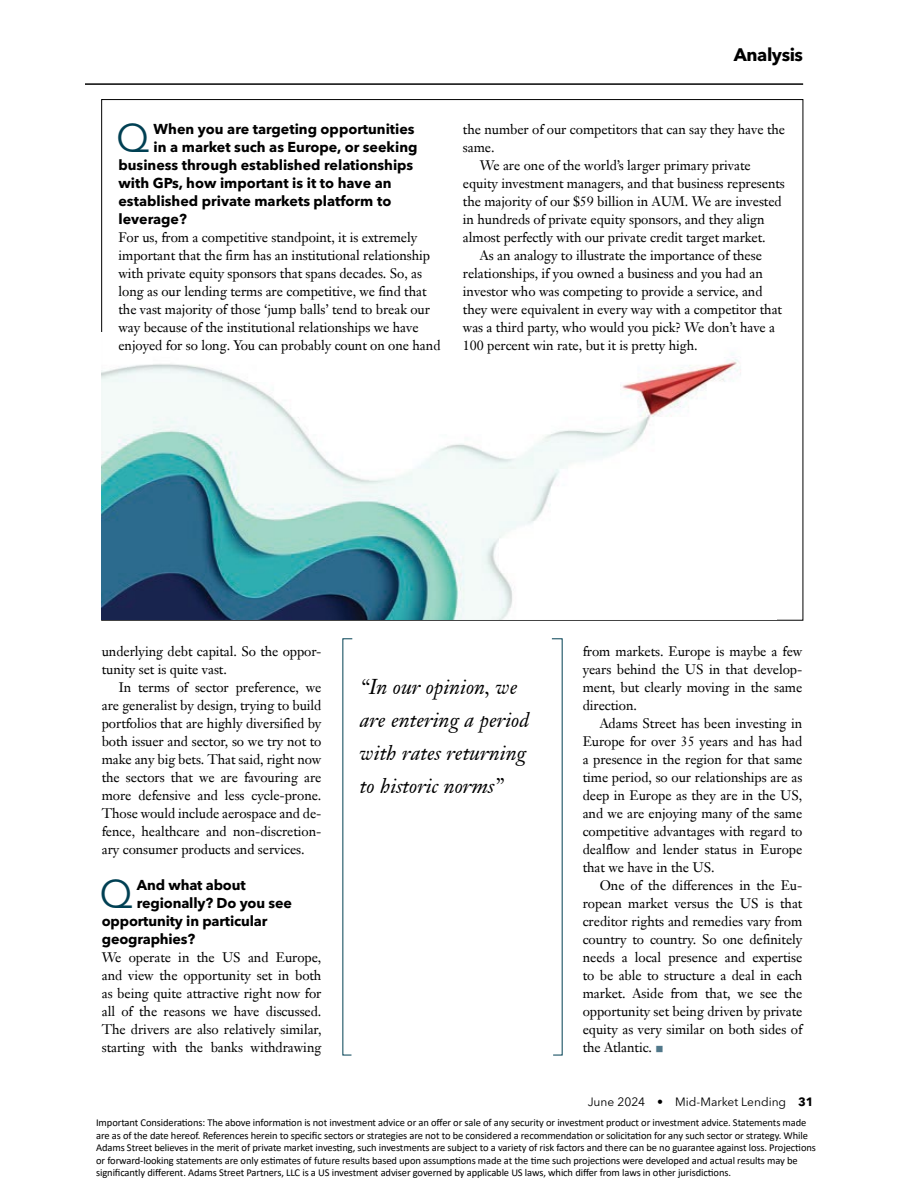
<style>
.page{position:relative;width:918px;height:1188px;background:#fff}
.page>*{position:absolute;margin:0;border:0;box-sizing:border-box;transform-origin:0 0}
.t1{font:39.6px "Avenir Next LT Pro";color:#004053}
.t2{font:italic 21px/33px "Janson Text LT Pro";color:#000}
.t3{font:700 18px "Avenir Next LT Pro";letter-spacing:-.025em;color:#000}
.t4{font:700 14.25px "Avenir Next LT Pro";color:#000}
.t5{font:13.5px/18px "Janson Text LT Pro";letter-spacing:-.005em;color:#000;text-align:justify}
.t6{font:12px "Avenir Next LT Pro";color:#000}
.t7{font:10.5px/12.6px "Calibri";letter-spacing:-.01em;color:#000}
.s1{color:#51788a}
.s2{font-weight:700}
</style>
<div class="page">
<hr style="left:85px;top:84px;width:718px;height:1px;background:#000">
<img style="left:102px;top:353px;width:639px;height:266px">
<svg style="left:551px;top:638px;width:12px;height:418px"></svg>
<svg style="left:342px;top:638px;width:11px;height:418px"></svg>
<h3 class="t3" style="left:734px;top:44px;width:71px">Analysis</h3>
<h1 class="t1" style="left:116px;top:115px;width:35px">Q</h1>
<p class="t4" style="left:154px;top:121px;width:262px">When you are targeting opportunities</p>
<p class="t4" style="left:154px;top:139px;width:265px">in a market such as Europe, or seeking</p>
<p class="t4" style="left:118px;top:157px;width:296px">business through established relationships</p>
<p class="t4" style="left:118px;top:175px;width:275px">with GPs, how important is it to have an</p>
<p class="t4" style="left:118px;top:193px;width:274px">established private markets platform to</p>
<p class="t4" style="left:118px;top:211px;width:70px">leverage?</p>
<p class="t5" style="left:118px;top:229px;width:324px;text-align:left">For us, from a competitive standpoint, it is extremely important that the firm has an institutional relationship with private equity sponsors that spans decades. So, as long as our lending terms are competitive, we find that the vast majority of those ‘jump balls’ tend to break our way because of the institutional relationships we have enjoyed for so long. You can probably count on one hand</p>
<p class="t5" style="left:463px;top:121px;width:324px">the number of our competitors that can say they have the</p>
<p class="t5" style="left:463px;top:139px;width:33px">same.</p>
<p class="t5" style="left:480px;top:157px;width:272px">We are one of the world’s larger primary private</p>
<p class="t5" style="left:463px;top:175px;width:323px">equity investment managers, and that business represents</p>
<p class="t5" style="left:463px;top:193px;width:320px">the majority of our $59 billion in AUM. We are invested</p>
<p class="t5" style="left:463px;top:211px;width:303px">in hundreds of private equity sponsors, and they align</p>
<p class="t5" style="left:463px;top:229px;width:304px">almost perfectly with our private credit target market.</p>
<p class="t5" style="left:480px;top:247px;width:284px">As an analogy to illustrate the importance of these</p>
<p class="t5" style="left:463px;top:265px;width:301px">relationships, if you owned a business and you had an</p>
<p class="t5" style="left:463px;top:283px;width:301px">investor who was competing to provide a service, and</p>
<p class="t5" style="left:463px;top:301px;width:321px">they were equivalent in every way with a competitor that</p>
<p class="t5" style="left:463px;top:319px;width:314px">was a third party, who would you pick? We don’t have a</p>
<p class="t5" style="left:463px;top:337px;width:236px">100 percent win rate, but it is pretty high.</p>
<p class="t5" style="left:102px;top:643px;width:221px">underlying debt capital. So the oppor&shy;tunity set is quite vast.</p>
<p class="t5" style="left:102px;top:679px;width:221px;text-indent:17px">In terms of sector preference, we are generalist by design, trying to build portfolios that are highly diversified by both issuer and sector, so we try not to make any big bets. That said, right now the sectors that we are favouring are more defensive and less cycle-prone.<br>Those would include aerospace and de&shy;fence, healthcare and non-discretion&shy;ary consumer products and services.</p>
<h1 class="t1" style="left:100px;top:871px;width:35px">Q</h1>
<p class="t4" style="left:137px;top:877px;width:110px">And what about</p>
<p class="t4" style="left:137px;top:895px;width:156px">regionally? Do you see</p>
<p class="t4" style="left:102px;top:913px;width:167px">opportunity in particular</p>
<p class="t4" style="left:102px;top:931px;width:95px">geographies?</p>
<p class="t5" style="left:102px;top:949px;width:221px">We operate in the US and Europe, and view the opportunity set in both as being quite attractive right now for all of the reasons we have discussed.<br>The drivers are also relatively similar, starting with the banks withdrawing</p>
<h2 class="t2" style="left:360px;top:670px;width:171px">“In our opinion, we are entering a period with rates returning to historic norms”</h2>
<p class="t5" style="left:583px;top:643px;width:221px">from markets. Europe is maybe a few years behind the US in that develop&shy;ment, but clearly moving in the same direction.</p>
<p class="t5" style="left:583px;top:715px;width:221px;text-indent:17px">Adams Street has been investing in Europe for over 35 years and has had a presence in the region for that same time period, so our relationships are as deep in Europe as they are in the US, and we are enjoying many of the same competitive advantages with regard to dealflow and lender status in Europe that we have in the US.</p>
<p class="t5" style="left:583px;top:877px;width:221px;text-indent:17px">One of the differences in the Eu&shy;ropean market versus the US is that creditor rights and remedies vary from country to country. So one definitely needs a local presence and expertise to be able to structure a deal in each market. Aside from that, we see the opportunity set being driven by private equity as very similar on both sides of the Atlantic. <span class="s1">■</span></p>
<p class="t6" style="left:588px;top:1095px;width:228px">June 2024 • Mid-Market Lending <span class="s2">31</span></p>
<p class="t7" style="left:96px;top:1116px;width:721px">Important Considerations: The above information is not investment advice or an offer or sale of any security or investment product or investment advice. Statements made are as of the date hereof. References herein to specific sectors or strategies are not to be considered a recommendation or solicitation for any such sector or strategy. While Adams Street believes in the merit of private market investing, such investments are subject to a variety of risk factors and there can be no guarantee against loss. Projections or forward-looking statements are only estimates of future results based upon assumptions made at the time such projections were developed and actual results may be significantly different. Adams Street Partners, LLC is a US investment adviser governed by applicable US laws, which differ from laws in other jurisdictions.</p>
</div>
